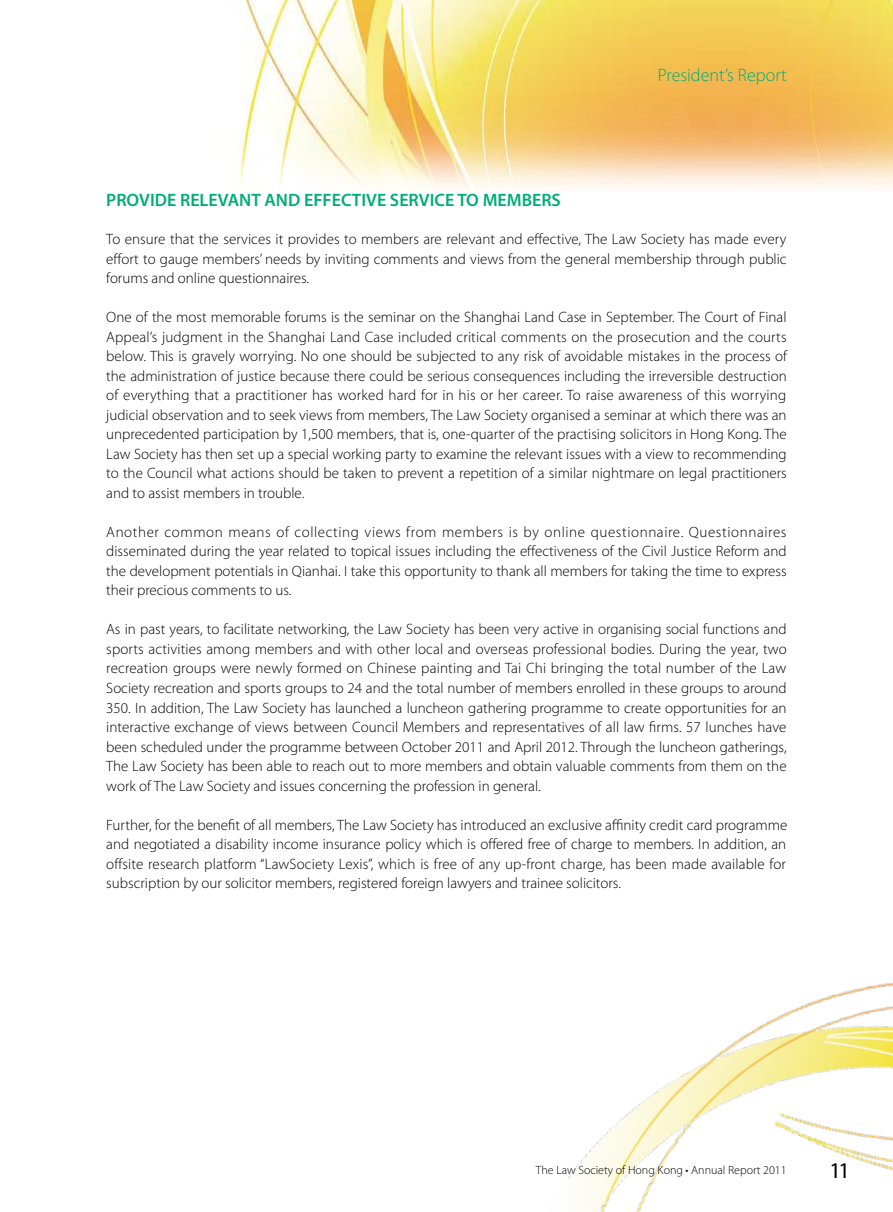
<style>
.page{position:relative;width:893px;height:1212px;background:#fff}
.page>*{position:absolute;margin:0;border:0;box-sizing:border-box;transform-origin:0 0}
.t1{font:22.5px "Myriad Pro";color:#000}
.t2{font:600 18px "Myriad Pro";color:#00ad75}
.t3{font:300 18px "Myriad Pro";color:#00ad75}
.t4{font:300 15px/19.5px "Myriad Pro";color:#000;text-align:justify}
.t5{font:300 12px "Myriad Pro";color:#000}
</style>
<div class="page">
<img style="left:568px;top:982px;width:325px;height:230px">
<img style="left:236px;top:0;width:657px;height:189px">
<p class="t3" style="left:658px;top:64px;width:130px">President’s Report</p>
<p class="t2" style="left:106px;top:189px;width:456px">PROVIDE RELEVANT AND EFFECTIVE SERVICE TO MEMBERS</p>
<p class="t4" style="left:106px;top:230px;width:682px">To ensure that the services it provides to members are relevant and effective, The Law Society has made every effort to gauge members’ needs by inviting comments and views from the general membership through public forums and online questionnaires.</p>
<p class="t4" style="left:106px;top:308px;width:682px">One of the most memorable forums is the seminar on the Shanghai Land Case in September. The Court of Final Appeal’s judgment in the Shanghai Land Case included critical comments on the prosecution and the courts below. This is gravely worrying. No one should be subjected to any risk of avoidable mistakes in the process of the administration of justice because there could be serious consequences including the irreversible destruction of everything that a practitioner has worked hard for in his or her career. To raise awareness of this worrying judicial observation and to seek views from members, The Law Society organised a seminar at which there was an unprecedented participation by 1,500 members, that is, one-quarter of the practising solicitors in Hong Kong. The Law Society has then set up a special working party to examine the relevant issues with a view to recommending to the Council what actions should be taken to prevent a repetition of a similar nightmare on legal practitioners and to assist members in trouble.</p>
<p class="t4" style="left:106px;top:522px;width:682px">Another common means of collecting views from members is by online questionnaire. Questionnaires disseminated during the year related to topical issues including the effectiveness of the Civil Justice Reform and the development potentials in Qianhai. I take this opportunity to thank all members for taking the time to express their precious comments to us.</p>
<p class="t4" style="left:106px;top:620px;width:682px">As in past years, to facilitate networking, the Law Society has been very active in organising social functions and sports activities among members and with other local and overseas professional bodies. During the year, two recreation groups were newly formed on Chinese painting and Tai Chi bringing the total number of the Law Society recreation and sports groups to 24 and the total number of members enrolled in these groups to around 350. In addition, The Law Society has launched a luncheon gathering programme to create opportunities for an interactive exchange of views between Council Members and representatives of all law firms. 57 lunches have been scheduled under the programme between October 2011 and April 2012. Through the luncheon gatherings, The Law Society has been able to reach out to more members and obtain valuable comments from them on the work of The Law Society and issues concerning the profession in general.</p>
<p class="t4" style="left:106px;top:815px;width:682px">Further, for the benefit of all members, The Law Society has introduced an exclusive affinity credit card programme and negotiated a disability income insurance policy which is offered free of charge to members. In addition, an offsite research platform “LawSociety Lexis”, which is free of any up-front charge, has been made available for subscription by our solicitor members, registered foreign lawyers and trainee solicitors.</p>
<p class="t5" style="left:536px;top:1163px;width:252px">The Law Society of Hong Kong • Annual Report 2011</p>
<h1 class="t1" style="left:829px;top:1156px;width:22px">11</h1>
</div>
